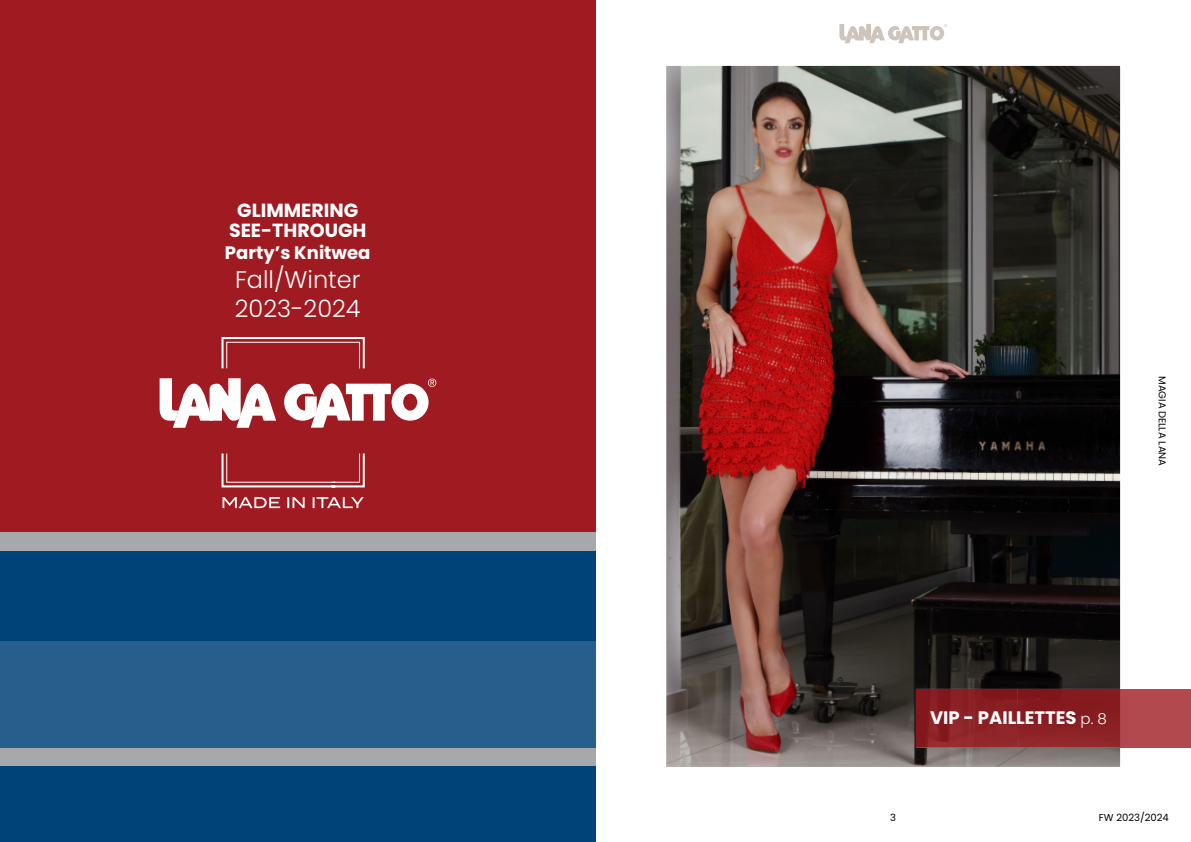
<style>
.page{position:relative;width:1191px;height:842px;background:#fff}
.page>*{position:absolute;margin:0;border:0;box-sizing:border-box;transform-origin:0 0}
.t1{font:300 24px/28.8px "Poppins";color:#fff}
.t2{font:700 19px/20px "Poppins";color:#fff;text-align:center}
.t3{font:700 18px "Poppins";color:#fff}
.t4{font:10px "Poppins";color:#000}
.s1{font-weight:300;font-size:15px}
</style>
<div class="page">
<svg style="left:839px;top:24px;width:108px;height:20px"></svg>
<div style="left:0;top:0;width:595px;height:532px;background:#9f1b21"></div>
<div style="left:0;top:766px;width:595px;height:76px;background:#004378"></div>
<div style="left:0;top:532px;width:595px;height:109px;background:#004378"></div>
<div style="left:0;top:532px;width:595px;height:19px;background:#a7a8aa"></div>
<div style="left:0;top:747px;width:595px;height:19px;background:#a7a8aa"></div>
<div style="left:0;top:641px;width:595px;height:106px;background:#265f8c"></div>
<svg style="left:222px;top:497px;width:142px;height:11px"></svg>
<svg style="left:159px;top:337px;width:277px;height:151px"></svg>
<img style="left:666px;top:66px;width:454px;height:701px">
<div style="left:1120px;top:689px;width:71px;height:59px;background:#b2494e"></div>
<img style="left:916px;top:689px;width:204px;height:59px">
<p class="t2" style="left:229px;top:201px;width:139px">GLIMMERING<br>SEE-THROUGH</p>
<p class="t3" style="left:225px;top:243px;width:147px">Party’s Knitwea</p>
<h1 class="t1" style="left:235px;top:266px;width:127px">Fall/Winter<br>2023-2024</h1>
<p class="t4" style="left:1168px;top:376px;width:92px;rotate:90deg">MAGIA DELLA LANA</p>
<p class="t3" style="left:930px;top:707px;width:178px">VIP - PAILLETTES <span class="s1">p. 8</span></p>
<p class="t4" style="left:890px;top:812px;width:7px">3</p>
<p class="t4" style="left:1098px;top:812px;width:71px">FW 2023/2024</p>
</div>
